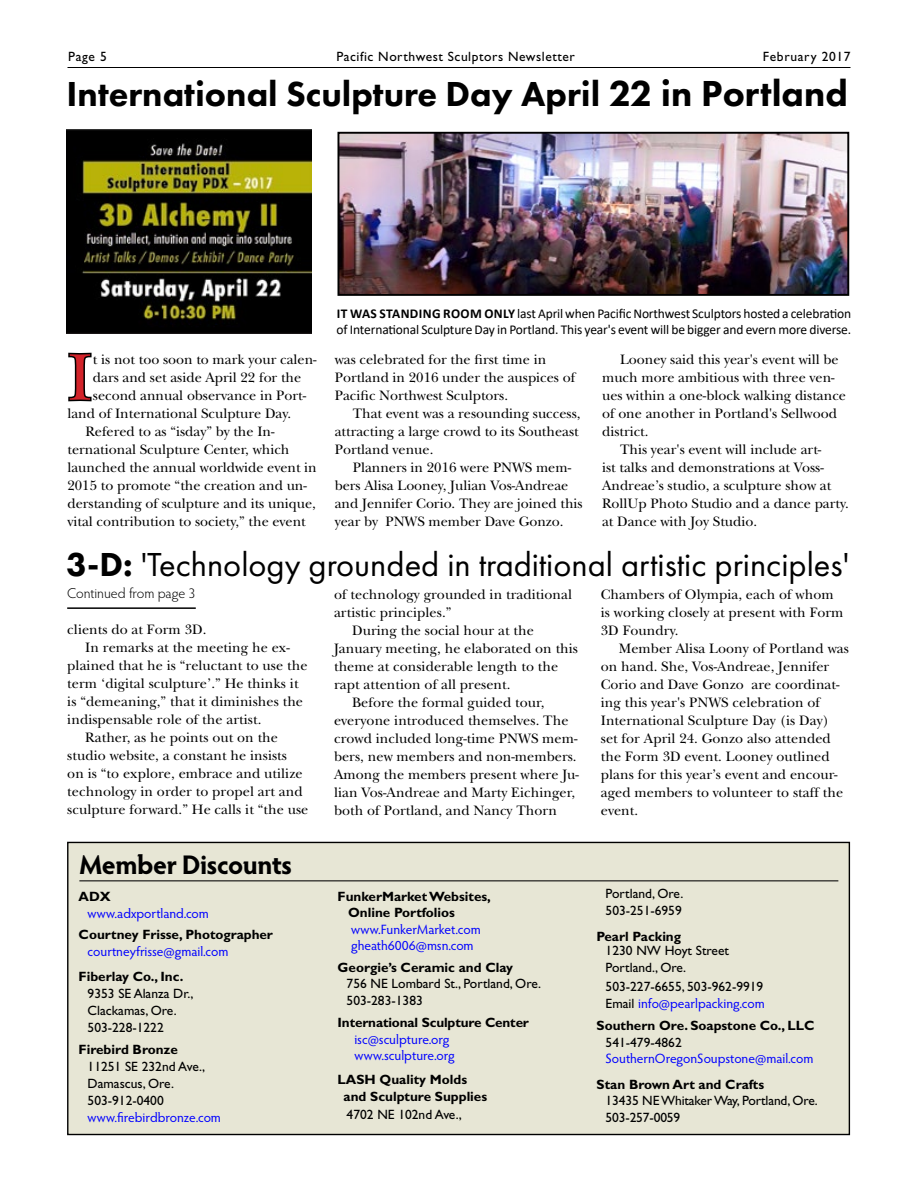
<style>
.page{position:relative;width:918px;height:1188px;background:#fff}
.page>*{position:absolute;margin:0;border:0;box-sizing:border-box;transform-origin:0 0}
.t1{font:68.85px "New Baskerville Std";color:#d2232a}
.t2{font:800 36px "Futura PT";color:#000}
.t3{font:34.5px "Futura PT";color:#000}
.t4{font:700 27px "Hypatia Sans Pro";letter-spacing:-.02em;color:#000}
.t5{font:14.25px/18px "New Baskerville Std";letter-spacing:.005em;color:#000}
.t6{font:300 14.25px "Hypatia Sans Pro";color:#000}
.t7{font:13.5px/17.1px "Gill Sans";color:#000}
.t8{font:700 13.5px/16.5px "Gill Sans";color:#000}
.t9{font:13.5px/16.5px "Hypatia Sans Pro";color:#00f}
.t10{font:13.5px/16.2px "Calibri";letter-spacing:-.01em;color:#000}
.t11{font:13.5px "Gill Sans";letter-spacing:.04em;color:#000}
.t12{font:13.5px "Gill Sans";letter-spacing:.05em;color:#000}
.s1{font-size:37.5px}
.s2{font-weight:700}
.s3{font-weight:800}
.s4{font-family:"Gill Sans";color:#000}
</style>
<div class="page">
<hr style="left:68px;top:67px;width:782px;height:1px;background:#000">
<div style="left:68px;top:842px;width:781px;height:293px;background:#e7e6d5"></div>
<hr style="left:79px;top:880px;width:759px;height:1px;background:#000">
<img style="left:67px;top:130px;width:244px;height:204px">
<img style="left:341px;top:135px;width:505px;height:158px">
<div style="left:338px;top:132px;width:511px;height:164px;border:2px solid #000"></div>
<svg style="left:68px;top:352px;width:24px;height:50px"></svg>
<hr style="left:67px;top:607px;width:129px;height:2px;background:#000">
<p class="t7" style="left:68px;top:48px;width:40px">Page 5</p>
<p class="t11" style="left:336px;top:48px;width:240px">Pacific Northwest Sculptors Newsletter</p>
<p class="t12" style="left:763px;top:48px;width:89px">February 2017</p>
<h2 class="t2" style="left:67px;top:71px;width:783px">International Sculpture Day April <span class="s1">22 in Portland</span></h2>
<h1 class="t1" style="left:68px;top:337px;width:26px">I</h1>
<p class="t5" style="left:93px;top:350px;width:225px">t is not too soon to mark your calen-</p>
<p class="t5" style="left:93px;top:368px;width:210px">dars and set aside April 22 for the</p>
<p class="t5" style="left:93px;top:386px;width:215px">second annual observance in Port-</p>
<p class="t5" style="left:68px;top:404px;width:225px">land of International Sculpture Day.</p>
<p class="t5" style="left:86px;top:422px;width:190px">Refered to as “isday” by the In-</p>
<p class="t5" style="left:68px;top:440px;width:223px">ternational Sculpture Center, which</p>
<p class="t5" style="left:68px;top:458px;width:251px">launched the annual worldwide event in</p>
<p class="t5" style="left:68px;top:476px;width:241px">2015 to promote “the creation and un-</p>
<p class="t5" style="left:68px;top:494px;width:250px">derstanding of sculpture and its unique,</p>
<p class="t5" style="left:68px;top:512px;width:240px">vital contribution to society,” the event</p>
<p class="t10" style="left:337px;top:305px;width:516px"><span class="s2">IT WAS STANDING ROOM ONLY</span> last April when Pacific Northwest Sculptors hosted a celebration of International Sculpture Day in Portland. This year's event will be bigger and evern more diverse.</p>
<p class="t5" style="left:335px;top:350px;width:242px">was celebrated for the first time in<br>Portland in 2016 under the auspices of<br>Pacific Northwest Sculptors.</p>
<p class="t5" style="left:335px;top:404px;width:247px;text-indent:18px">That event was a resounding success, attracting a large crowd to its Southeast<br>Portland venue.</p>
<p class="t5" style="left:335px;top:458px;width:249px;text-indent:18px">Planners in 2016 were PNWS mem&shy;bers Alisa Looney, Julian Vos-Andreae and Jennifer Corio. They are joined this year by PNWS member Dave Gonzo.</p>
<p class="t5" style="left:620px;top:350px;width:220px">Looney said this year's event will be</p>
<p class="t5" style="left:602px;top:368px;width:234px">much more ambitious with three ven-</p>
<p class="t5" style="left:602px;top:386px;width:245px">ues within a one-block walking distance</p>
<p class="t5" style="left:602px;top:404px;width:236px">of one another in Portland's Sellwood</p>
<p class="t5" style="left:602px;top:422px;width:48px">district.</p>
<p class="t5" style="left:620px;top:440px;width:203px">This year's event will include art-</p>
<p class="t5" style="left:602px;top:458px;width:223px">ist talks and demonstrations at Voss-</p>
<p class="t5" style="left:602px;top:476px;width:231px">Andreae’s studio, a sculpture show at</p>
<p class="t5" style="left:602px;top:494px;width:248px">RollUp Photo Studio and a dance party.</p>
<p class="t5" style="left:602px;top:512px;width:157px">at Dance with Joy Studio.</p>
<h3 class="t3" style="left:67px;top:544px;width:784px"><span class="s3">3-D:</span> 'Technology grounded in traditional artistic principles'</h3>
<p class="t6" style="left:67px;top:584px;width:130px">Continued from page 3</p>
<p class="t5" style="left:67px;top:620px;width:141px">clients do at Form 3D.</p>
<p class="t5" style="left:85px;top:638px;width:206px">In remarks at the meeting he ex-</p>
<p class="t5" style="left:67px;top:656px;width:242px">plained that he is “reluctant to use the</p>
<p class="t5" style="left:67px;top:674px;width:233px">term ‘digital sculpture’.” He thinks it</p>
<p class="t5" style="left:67px;top:692px;width:237px">is “demeaning,” that it diminishes the</p>
<p class="t5" style="left:67px;top:710px;width:196px">indispensable role of the artist.</p>
<p class="t5" style="left:85px;top:728px;width:194px">Rather, as he points out on the</p>
<p class="t5" style="left:67px;top:746px;width:221px">studio website, a constant he insists</p>
<p class="t5" style="left:67px;top:764px;width:237px">on is “to explore, embrace and utilize</p>
<p class="t5" style="left:67px;top:782px;width:237px">technology in order to propel art and</p>
<p class="t5" style="left:67px;top:800px;width:243px">sculpture forward.” He calls it “the use</p>
<h3 class="t4" style="left:79px;top:846px;width:214px">Member Discounts</h3>
<p class="t8" style="left:79px;top:888px;width:34px">ADX</p>
<p class="t9" style="left:88px;top:905px;width:123px">www.adxportland.com</p>
<p class="t8" style="left:79px;top:927px;width:196px">Courtney Frisse, Photographer</p>
<p class="t9" style="left:88px;top:943px;width:142px">courtneyfrisse@gmail.com</p>
<p class="t8" style="left:79px;top:968px;width:106px">Fiberlay Co., Inc.</p>
<p class="t7" style="left:88px;top:985px;width:107px">9353 SE Alanza Dr.,<br>Clackamas, Ore.<br>503-228-1222</p>
<p class="t8" style="left:79px;top:1041px;width:101px">Firebird Bronze</p>
<p class="t7" style="left:88px;top:1058px;width:119px">11251 SE 232nd Ave.,<br>Damascus, Ore.<br>503-912-0400</p>
<p class="t9" style="left:88px;top:1109px;width:135px">www.firebirdbronze.com</p>
<p class="t5" style="left:334px;top:586px;width:239px">of technology grounded in traditional</p>
<p class="t5" style="left:334px;top:604px;width:119px">artistic principles.”</p>
<p class="t5" style="left:352px;top:622px;width:183px">During the social hour at the</p>
<p class="t5" style="left:334px;top:640px;width:246px">January meeting, he elaborated on this</p>
<p class="t5" style="left:334px;top:658px;width:226px">theme at considerable length to the</p>
<p class="t5" style="left:334px;top:676px;width:178px">rapt attention of all present.</p>
<p class="t5" style="left:352px;top:694px;width:194px">Before the formal guided tour,</p>
<p class="t5" style="left:334px;top:712px;width:236px">everyone introduced themselves. The</p>
<p class="t5" style="left:334px;top:730px;width:245px">crowd included long-time PNWS mem-</p>
<p class="t5" style="left:334px;top:748px;width:244px">bers, new members and non-members.</p>
<p class="t5" style="left:334px;top:766px;width:246px">Among the members present where Ju-</p>
<p class="t5" style="left:334px;top:784px;width:243px">lian Vos-Andreae and Marty Eichinger,</p>
<p class="t5" style="left:334px;top:802px;width:224px">both of Portland, and Nancy Thorn</p>
<p class="t5" style="left:601px;top:586px;width:244px">Chambers of Olympia, each of whom is working closely at present with Form<br>3D Foundry.</p>
<p class="t5" style="left:601px;top:640px;width:250px;text-indent:18px">Member Alisa Loony of Portland was on hand. She, Vos-Andreae, Jennifer Corio and Dave Gonzo are coordinat&shy;ing this year's PNWS celebration of International Sculpture Day (is Day) set for April 24. Gonzo also attended the Form 3D event. Looney outlined plans for this year’s event and encour&shy;aged members to volunteer to staff the event.</p>
<p class="t8" style="left:348px;top:888px;width:144px;text-indent:-11px">FunkerMarket Websites,<br>Online Portfolios</p>
<p class="t9" style="left:351px;top:921px;width:131px">www.FunkerMarket.com gheath6006@msn.com</p>
<p class="t8" style="left:338px;top:959px;width:177px">Georgie’s Ceramic and Clay</p>
<p class="t7" style="left:347px;top:975px;width:196px;line-height:16.5px">756 NE Lombard St., Portland, Ore.<br>503-283-1383</p>
<p class="t8" style="left:338px;top:1014px;width:193px">International Sculpture Center</p>
<p class="t9" style="left:354px;top:1030px;width:102px">isc@sculpture.org www.sculpture.org</p>
<p class="t8" style="left:344px;top:1071px;width:145px;text-indent:-6px">LASH Quality Molds and Sculpture Supplies</p>
<p class="t7" style="left:347px;top:1106px;width:117px">4702 NE 102nd Ave.,</p>
<p class="t7" style="left:606px;top:885px;width:79px;line-height:16.5px">Portland, Ore.<br>503-251-6959</p>
<p class="t8" style="left:597px;top:929px;width:86px">Pearl Packing</p>
<p class="t7" style="left:606px;top:942px;width:125px;line-height:16.5px">1230 NW Hoyt Street<br>Portland., Ore.</p>
<p class="t7" style="left:606px;top:978px;width:159px">503-227-6655, 503-962-9919</p>
<p class="t9" style="left:606px;top:994px;width:161px"><span class="s4">Email</span> info@pearlpacking.com</p>
<p class="t8" style="left:597px;top:1017px;width:220px">Southern Ore. Soapstone Co., LLC</p>
<p class="t7" style="left:606px;top:1034px;width:78px">541-479-4862</p>
<p class="t9" style="left:606px;top:1050px;width:209px">SouthernOregonSoupstone@mail.com</p>
<p class="t8" style="left:597px;top:1076px;width:169px">Stan Brown Art and Crafts</p>
<p class="t7" style="left:606px;top:1093px;width:214px;line-height:16.5px">13435 NE Whitaker Way, Portland, Ore.<br>503-257-0059</p>
</div>
